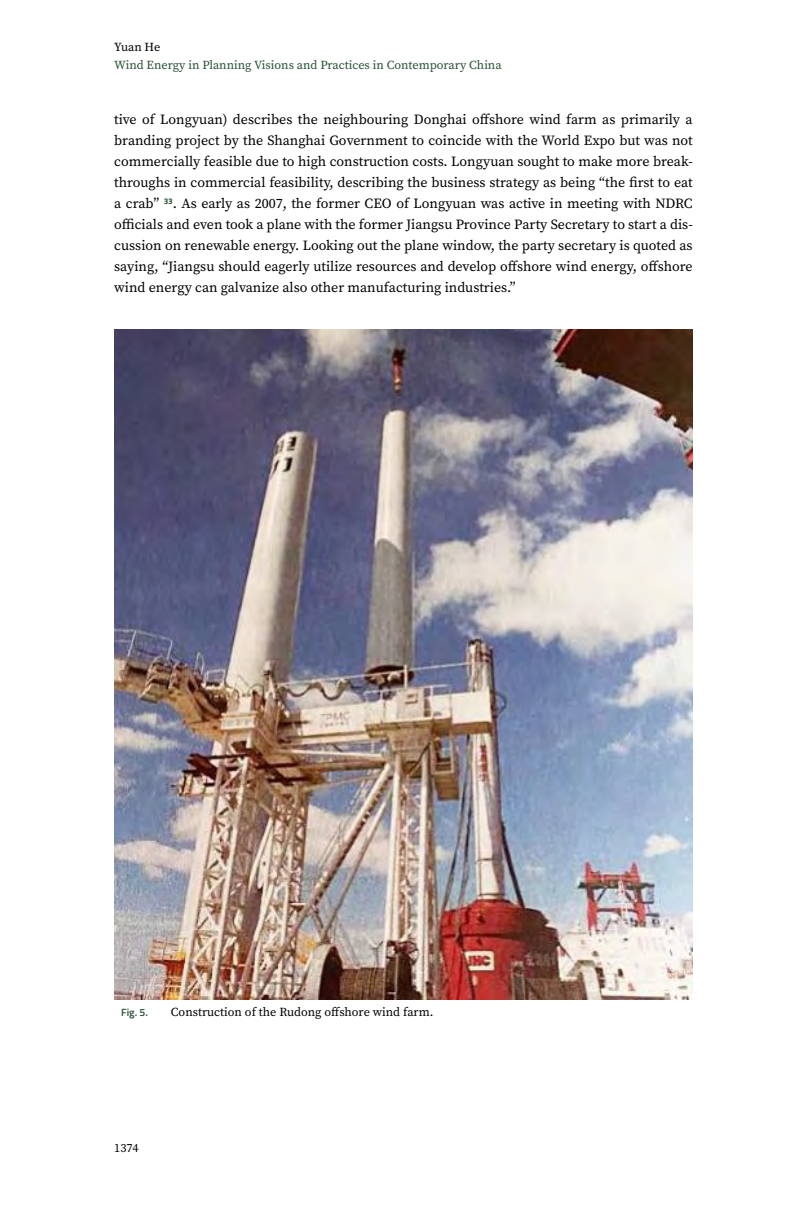
<style>
.page{position:relative;width:797px;height:1206px;background:#fff}
.page>*{position:absolute;margin:0;border:0;box-sizing:border-box;transform-origin:0 0}
.t1{font:14px/21px "Source Serif Pro";color:#000;text-align:justify}
.t2{font:12.25px "Source Serif Pro";color:#285136}
.t3{font:12.25px "Source Serif Pro";color:#000}
.t4{font:600 10.5px "Titillium Web";color:#285136}
</style>
<div class="page">
<img style="left:114px;top:329px;width:578px;height:670px">
<p class="t3" style="left:114px;top:39px;width:48px">Yuan He</p>
<p class="t2" style="left:114px;top:56px;width:389px">Wind Energy in Planning Visions and Practices in Contemporary China</p>
<p class="t1" style="left:114px;top:109px;width:579px">tive of Longyuan) describes the neighbouring Donghai offshore wind farm as primarily a branding project by the Shanghai Government to coincide with the World Expo but was not commercially feasible due to high construction costs. Longyuan sought to make more break&shy;throughs in commercial feasibility, describing the business strategy as being “the first to eat a crab” <sup>33</sup>. As early as 2007, the former CEO of Longyuan was active in meeting with NDRC officials and even took a plane with the former Jiangsu Province Party Secretary to start a dis&shy;cussion on renewable energy. Looking out the plane window, the party secretary is quoted as saying, “Jiangsu should eagerly utilize resources and develop offshore wind energy, offshore wind energy can galvanize also other manufacturing industries.”</p>
<p class="t4" style="left:121px;top:1004px;width:28px">Fig. 5.</p>
<p class="t3" style="left:171px;top:1003px;width:264px">Construction of the Rudong offshore wind farm.</p>
<p class="t3" style="left:114px;top:1139px;width:26px">1374</p>
</div>
